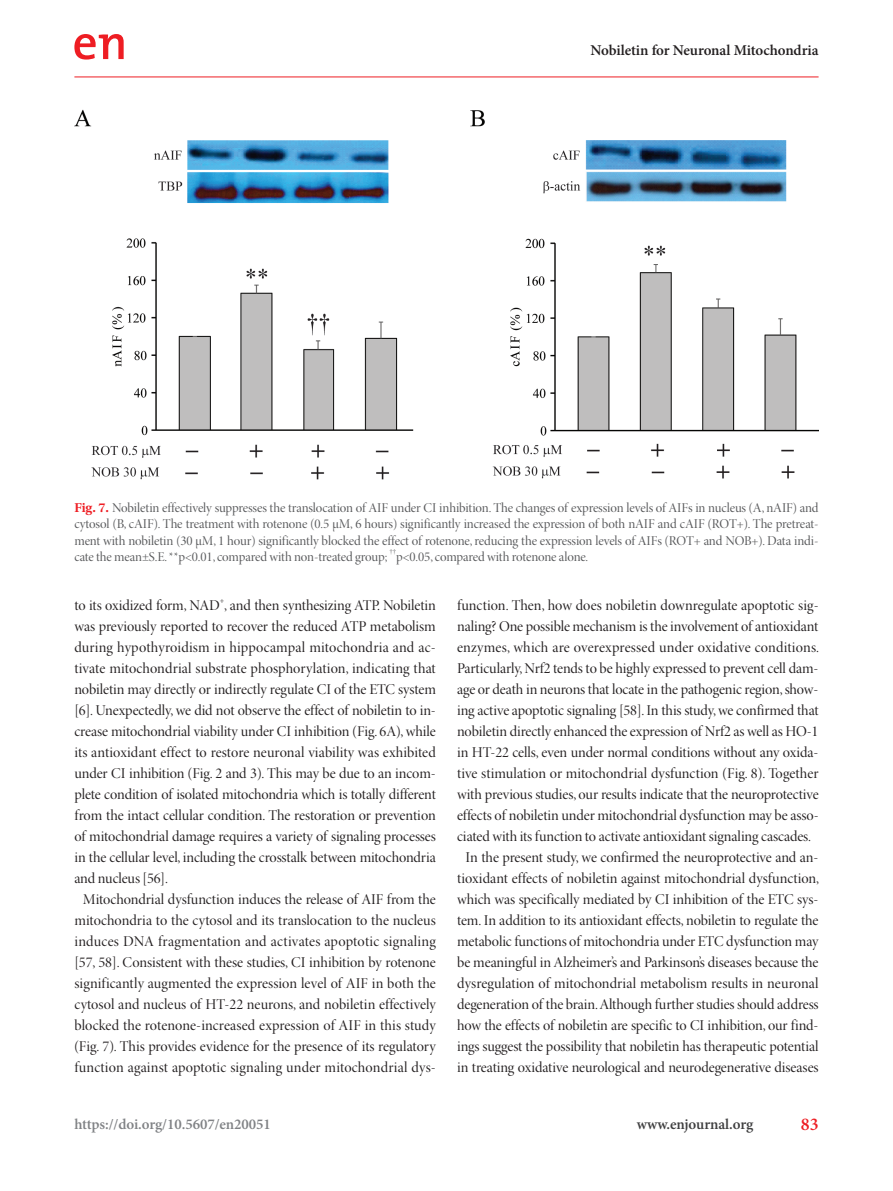
<style>
.page{position:relative;width:893px;height:1191px;background:#fff}
.page>*{position:absolute;margin:0;border:0;box-sizing:border-box;transform-origin:0 0}
.t1{font:600 18px "Minion Pro";color:#ee1d23}
.t2{font:15px/21px "Minion Pro Disp";letter-spacing:-.005em;color:#231f20;text-align:center}
.t3{font:15px "Minion Pro Disp";letter-spacing:.015em;color:#231f20}
.t4{font:600 15px "Minion Pro";letter-spacing:-.005em;color:#231f20}
.t5{font:600 15px "Minion Pro";letter-spacing:-.005em;color:#808285}
.t6{font:600 15px "Minion Pro";letter-spacing:-.005em;color:#3e3e3f}
.t7{font:13.5px/16.2px "Minion Pro Disp";letter-spacing:-.015em;color:#57585a;text-align:justify}
.t8{font:8.7px "Minion Pro Disp";color:#231f20}
.t9{font:7.8px "Minion Pro Disp";color:#57585a}
.s1{font-family:"Utopia Std";font-weight:600;color:#ee1d23}
</style>
<div class="page">
<hr style="left:74px;top:77px;width:745px;height:1px;background:#ee1d23">
<svg style="left:74px;top:34px;width:50px;height:26px"></svg>
<img style="left:74px;top:109px;width:745px;height:371px">
<p class="t4" style="left:590px;top:40px;width:230px">Nobiletin for Neuronal Mitochondria</p>
<p class="t7" style="left:74px;top:500px;width:746px"><span class="s1">Fig. 7.</span> Nobiletin effectively suppresses the translocation of AIF under CI inhibition. The changes of expression levels of AIFs in nucleus (A, nAIF) and cytosol (B, cAIF). The treatment with rotenone (0.5 µM, 6 hours) significantly increased the expression of both nAIF and cAIF (ROT+). The pretreat&shy;ment with nobiletin (30 µM, 1 hour) significantly blocked the effect of rotenone, reducing the expression levels of AIFs (ROT+ and NOB+). Data indi&shy;cate the mean±S.E. **p&lt;0.01, compared with non-treated group;</p>
<p class="t9" style="left:389px;top:547px;width:8px">††</p>
<p class="t7" style="left:396px;top:549px;width:194px">p&lt;0.05, compared with rotenone alone.</p>
<p class="t8" style="left:220px;top:594px;width:6px">+</p>
<p class="t2" style="left:74px;top:615px;width:363px">was previously reported to recover the reduced ATP metabolism</p>
<p class="t2" style="left:74px;top:636px;width:363px">during hypothyroidism in hippocampal mitochondria and ac-</p>
<p class="t2" style="left:74px;top:657px;width:363px">tivate mitochondrial substrate phosphorylation, indicating that</p>
<p class="t2" style="left:74px;top:678px;width:363px">nobiletin may directly or indirectly regulate CI of the ETC system</p>
<p class="t2" style="left:74px;top:699px;width:363px">[6]. Unexpectedly, we did not observe the effect of nobiletin to in-</p>
<p class="t2" style="left:74px;top:720px;width:363px">crease mitochondrial viability under CI inhibition (Fig. 6A), while</p>
<p class="t2" style="left:74px;top:741px;width:363px">its antioxidant effect to restore neuronal viability was exhibited</p>
<p class="t2" style="left:74px;top:762px;width:363px">under CI inhibition (Fig. 2 and 3). This may be due to an incom-</p>
<p class="t2" style="left:74px;top:783px;width:363px">plete condition of isolated mitochondria which is totally different</p>
<p class="t2" style="left:74px;top:804px;width:363px">from the intact cellular condition. The restoration or prevention</p>
<p class="t2" style="left:74px;top:825px;width:363px">of mitochondrial damage requires a variety of signaling processes</p>
<p class="t2" style="left:74px;top:846px;width:363px">in the cellular level, including the crosstalk between mitochondria</p>
<p class="t2" style="left:74px;top:867px;width:95px">and nucleus [56].</p>
<p class="t2" style="left:83px;top:888px;width:354px">Mitochondrial dysfunction induces the release of AIF from the</p>
<p class="t2" style="left:74px;top:909px;width:363px">mitochondria to the cytosol and its translocation to the nucleus</p>
<p class="t3" style="left:74px;top:932px;width:363px">induces DNA fragmentation and activates apoptotic signaling</p>
<p class="t2" style="left:74px;top:951px;width:363px">[57, 58]. Consistent with these studies, CI inhibition by rotenone</p>
<p class="t2" style="left:74px;top:972px;width:363px">significantly augmented the expression level of AIF in both the</p>
<p class="t2" style="left:74px;top:993px;width:363px">cytosol and nucleus of HT-22 neurons, and nobiletin effectively</p>
<p class="t2" style="left:74px;top:1014px;width:363px">blocked the rotenone-increased expression of AIF in this study</p>
<p class="t2" style="left:74px;top:1035px;width:363px">(Fig. 7). This provides evidence for the presence of its regulatory</p>
<p class="t2" style="left:74px;top:1056px;width:363px">function against apoptotic signaling under mitochondrial dys-</p>
<p class="t2" style="left:74px;top:594px;width:363px">to its oxidized form, NAD , and then synthesizing ATP. Nobiletin</p>
<p class="t2" style="left:457px;top:594px;width:364px">function. Then, how does nobiletin downregulate apoptotic sig&shy;naling? One possible mechanism is the involvement of antioxidant enzymes, which are overexpressed under oxidative conditions.<br>Particularly, Nrf2 tends to be highly expressed to prevent cell dam&shy;age or death in neurons that locate in the pathogenic region, show&shy;ing active apoptotic signaling [58]. In this study, we confirmed that nobiletin directly enhanced the expression of Nrf2 as well as HO-1 in HT-22 cells, even under normal conditions without any oxida&shy;tive stimulation or mitochondrial dysfunction (Fig. 8). Together with previous studies, our results indicate that the neuroprotective effects of nobiletin under mitochondrial dysfunction may be asso&shy;ciated with its function to activate antioxidant signaling cascades.<br>In the present study, we confirmed the neuroprotective and an&shy;tioxidant effects of nobiletin against mitochondrial dysfunction, which was specifically mediated by CI inhibition of the ETC sys&shy;tem. In addition to its antioxidant effects, nobiletin to regulate the metabolic functions of mitochondria under ETC dysfunction may be meaningful in Alzheimer’s and Parkinson’s diseases because the dysregulation of mitochondrial metabolism results in neuronal degeneration of the brain. Although further studies should address how the effects of nobiletin are specific to CI inhibition, our find&shy;ings suggest the possibility that nobiletin has therapeutic potential in treating oxidative neurological and neurodegenerative diseases</p>
<p class="t5" style="left:74px;top:1114px;width:198px">https://doi.org/10.5607/en20051</p>
<p class="t6" style="left:637px;top:1114px;width:118px">www.enjournal.org</p>
<p class="t1" style="left:801px;top:1112px;width:19px">83</p>
</div>
